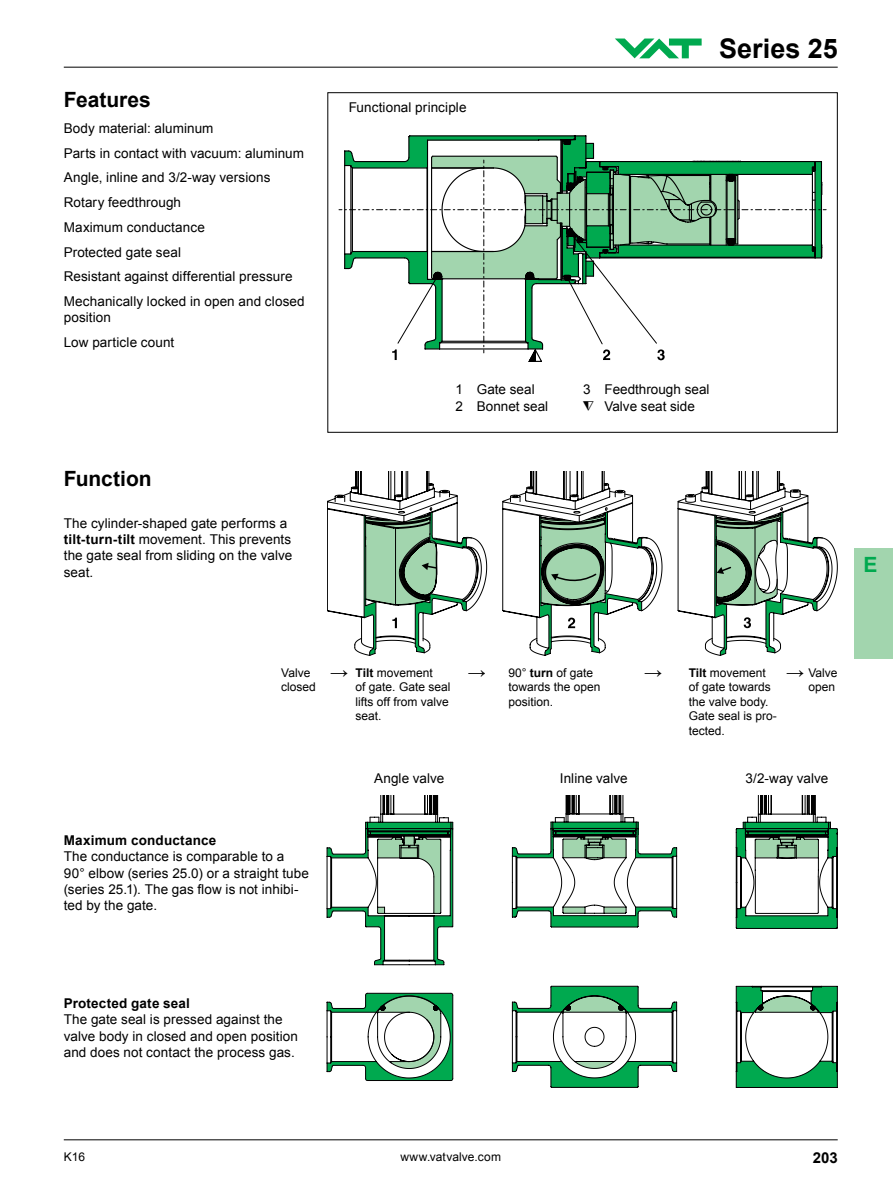
<style>
.page{position:relative;width:893px;height:1187px;background:#fff}
.page>*{position:absolute;margin:0;border:0;box-sizing:border-box;transform-origin:0 0}
.t1{font:700 27px "Arial";color:#000}
.t2{font:700 21px "Arial";color:#000}
.t3{font:700 21px "Arial";color:#00a94f}
.t4{font:18px "Arial";color:#000}
.t5{font:700 15px "Arial";color:#000}
.t6{font:13.5px/16.2px "Arial";letter-spacing:.005em;color:#000}
.t7{font:700 13.5px "Arial";letter-spacing:.015em;color:#000}
.t8{font:12px/14.4px "Arial";color:#000}
.s1{font-weight:700}
.s2{font-size:18px}
</style>
<div class="page">
<svg style="left:339px;top:138px;width:487px;height:224px"></svg>
<svg style="left:327px;top:985px;width:511px;height:102px"></svg>
<svg style="left:736px;top:986px;width:101px;height:26px"></svg>
<svg style="left:511px;top:795px;width:327px;height:134px"></svg>
<svg style="left:327px;top:795px;width:127px;height:170px"></svg>
<svg style="left:502px;top:471px;width:161px;height:184px"></svg>
<svg style="left:327px;top:471px;width:160px;height:184px"></svg>
<svg style="left:677px;top:471px;width:161px;height:184px"></svg>
<hr style="left:64px;top:67px;width:774px;height:1px;background:#000">
<hr style="left:64px;top:1139px;width:774px;height:1px;background:#000">
<svg style="left:615px;top:39px;width:87px;height:19px"></svg>
<div style="left:855px;top:548px;width:38px;height:110px;background:#a2d5ae"></div>
<h2 class="t2" style="left:64px;top:86px;width:88px">Features</h2>
<p class="t6" style="left:64px;top:116px;width:242px;line-height:24.8px">Body material: aluminum<br>Parts in contact with vacuum: aluminum<br>Angle, inline and 3/2-way versions<br>Rotary feedthrough<br>Maximum conductance<br>Protected gate seal<br>Resistant against differential pressure<br>Mechanically locked in open and closed</p>
<p class="t6" style="left:64px;top:305px;width:112px;line-height:24.8px">position<br>Low particle count</p>
<h2 class="t2" style="left:64px;top:465px;width:89px">Function</h2>
<p class="t6" style="left:64px;top:515px;width:230px">The cylinder-shaped gate performs a <span class="s1">tilt-turn-tilt</span> movement. This prevents the gate seal from sliding on the valve seat.</p>
<p class="t6" style="left:349px;top:100px;width:119px">Functional principle</p>
<h1 class="t1" style="left:719px;top:31px;width:120px">Series 25</h1>
<p class="t6" style="left:456px;top:382px;width:81px">1 Gate seal</p>
<p class="t6" style="left:583px;top:382px;width:128px">3 Feedthrough seal</p>
<p class="t6" style="left:456px;top:398px;width:94px">2 Bonnet seal</p>
<p class="t6" style="left:604px;top:398px;width:92px">Valve seat side</p>
<h2 class="t3" style="left:863px;top:551px;width:16px">E</h2>
<p class="t8" style="left:508px;top:665px;width:94px">90° <span class="s1">turn</span> of gate towards the open position.</p>
<p class="t8" style="left:689px;top:665px;width:90px"><span class="s1">Tilt</span> movement of gate towards the valve body.<br>Gate seal is pro&shy;tected.</p>
<p class="t8" style="left:281px;top:665px;width:68px">Valve <span class="s2">→</span></p>
<h3 class="t4" style="left:468px;top:659px;width:19px">→</h3>
<h3 class="t4" style="left:644px;top:659px;width:19px">→</h3>
<h3 class="t4" style="left:786px;top:659px;width:19px">→</h3>
<p class="t8" style="left:281px;top:680px;width:36px">closed</p>
<p class="t8" style="left:356px;top:665px;width:96px"><span class="s1">Tilt</span> movement<br>of gate. Gate seal lifts off from valve seat.</p>
<p class="t8" style="left:808px;top:665px;width:31px">Valve open</p>
<p class="t7" style="left:64px;top:831px;width:154px">Maximum conductance</p>
<p class="t6" style="left:64px;top:848px;width:247px">The conductance is comparable to a<br>90° elbow (series 25.0) or a straight tube (series 25.1). The gas flow is not inhibi&shy;ted by the gate.</p>
<p class="t7" style="left:64px;top:994px;width:128px">Protected gate seal</p>
<p class="t6" style="left:64px;top:1011px;width:236px">The gate seal is pressed against the valve body in closed and open position and does not contact the process gas.</p>
<p class="t6" style="left:374px;top:770px;width:72px">Angle valve</p>
<p class="t6" style="left:560px;top:770px;width:69px">Inline valve</p>
<p class="t6" style="left:745px;top:770px;width:84px">3/2-way valve</p>
<p class="t8" style="left:64px;top:1149px;width:23px">K16</p>
<p class="t8" style="left:400px;top:1149px;width:102px">www.vatvalve.com</p>
<p class="t5" style="left:813px;top:1147px;width:27px">203</p>
</div>
